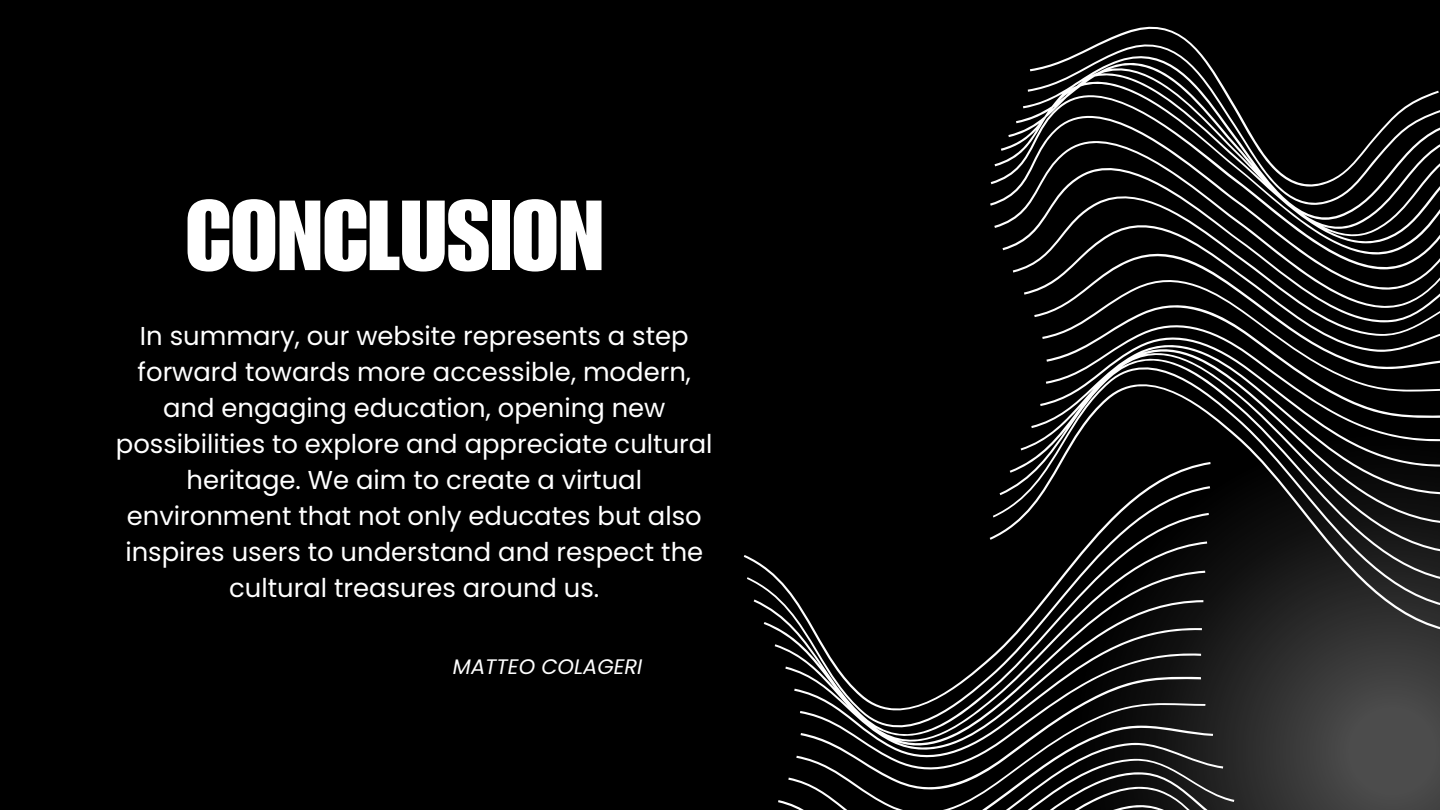
<style>
.page{position:relative;width:1440px;height:810px;background:#000}
.page>*{position:absolute;margin:0;border:0;box-sizing:border-box;transform-origin:0 0}
.t1{font:97.3px "Impact LT Std";color:#fff}
.t2{font:25.9px/36px "Poppins";color:#fff;text-align:center}
.t3{font:italic 21px "Poppins";color:#fff}
</style>
<div class="page">
<svg style="left:1211px;top:633px;width:229px;height:177px;background:#3b3b3b"></svg>
<svg style="left:1029px;top:44px;width:185px;height:27px"></svg>
<svg style="left:1027px;top:71px;width:412px;height:21px"></svg>
<svg style="left:990px;top:92px;width:450px;height:114px"></svg>
<svg style="left:994px;top:118px;width:446px;height:132px"></svg>
<svg style="left:1003px;top:150px;width:437px;height:121px"></svg>
<svg style="left:1013px;top:181px;width:427px;height:92px"></svg>
<svg style="left:1024px;top:209px;width:416px;height:86px"></svg>
<svg style="left:1034px;top:241px;width:406px;height:76px"></svg>
<svg style="left:1042px;top:268px;width:398px;height:49px"></svg>
<svg style="left:1046px;top:293px;width:394px;height:25px"></svg>
<svg style="left:1065px;top:318px;width:367px;height:12px"></svg>
<svg style="left:1042px;top:332px;width:398px;height:11px"></svg>
<svg style="left:1046px;top:343px;width:375px;height:17px"></svg>
<svg style="left:1020px;top:360px;width:420px;height:273px"></svg>
<svg style="left:778px;top:703px;width:479px;height:107px"></svg>
<svg style="left:801px;top:777px;width:400px;height:24px"></svg>
<svg style="left:800px;top:765px;width:401px;height:12px"></svg>
<svg style="left:778px;top:751px;width:431px;height:12px"></svg>
<svg style="left:778px;top:735px;width:432px;height:16px"></svg>
<svg style="left:744px;top:462px;width:467px;height:273px"></svg>
<h1 class="t1" style="left:185px;top:201px;width:420px">CONCLUSION</h1>
<h2 class="t2" style="left:116px;top:318px;width:598px">In summary, our website represents a step forward towards more accessible, modern, and engaging education, opening new possibilities to explore and appreciate cultural heritage. We aim to create a virtual environment that not only educates but also inspires users to understand and respect the cultural treasures around us.</h2>
<p class="t3" style="left:453px;top:652px;width:191px">MATTEO COLAGERI</p>
</div>
